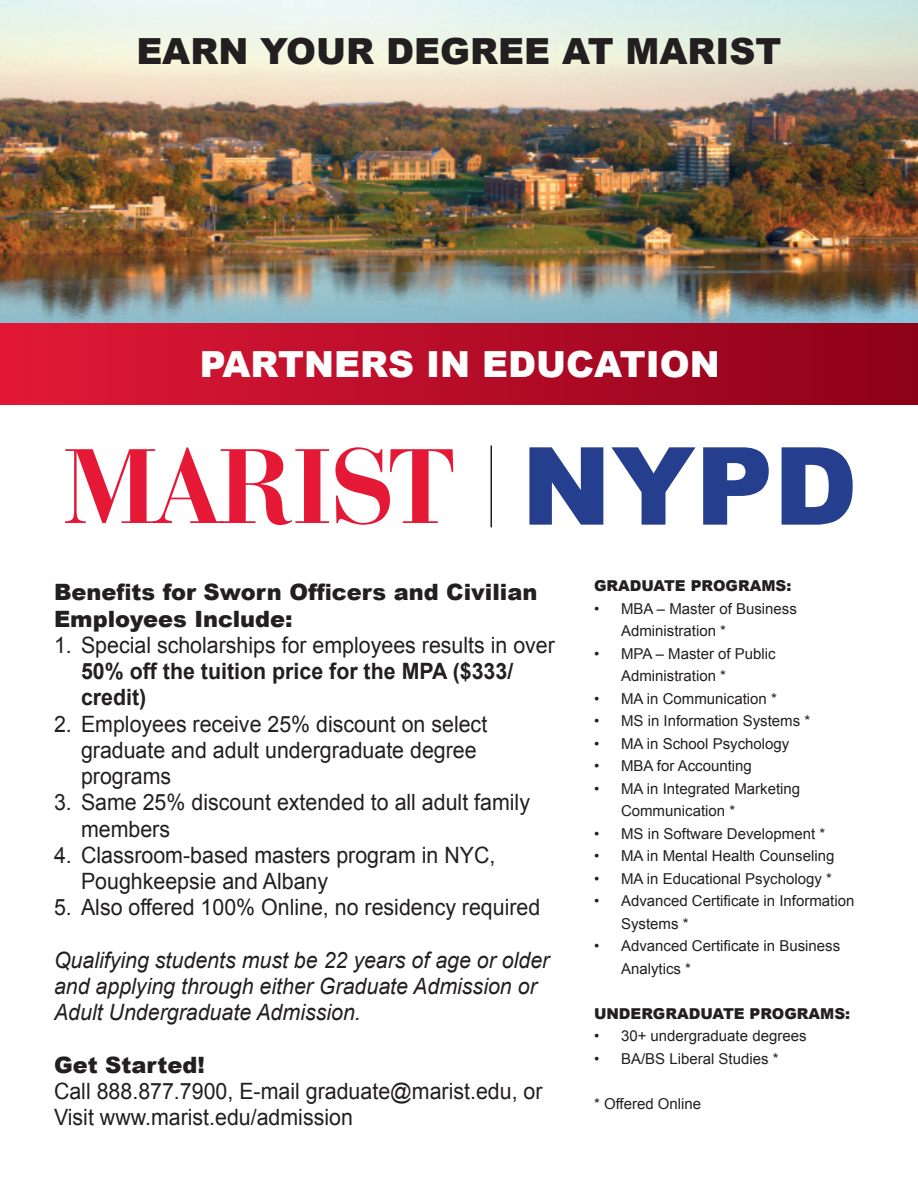
<style>
.page{position:relative;width:918px;height:1188px;background:#fff}
.page>*{position:absolute;margin:0;border:0;box-sizing:border-box;transform-origin:0 0}
.t1{font:900 108px "Arial";color:#253f8e}
.t2{font:900 36px "Arial";color:#231f20}
.t3{font:900 36px "Arial";color:#fff}
.t4{font:22.5px/26.2px "Arial";color:#231f20;scale:.95 1}
.t5{font:italic 22.5px/26.2px "Arial";color:#231f20;scale:.95 1}
.t6{font:900 22.5px/26.2px "Arial";color:#231f20}
.t7{font:15px/22.5px "Arial";color:#231f20}
.t8{font:900 15px "Arial";color:#231f20}
.s1{font-weight:700}
.s2{font-weight:900}
</style>
<div class="page">
<img style="left:0;top:0;width:918px;height:324px">
<div style="left:0;top:324px;width:918px;height:81px;background:linear-gradient(to right,#e11938,#8c0118)"></div>
<svg style="left:65px;top:447px;width:264px;height:78px"></svg>
<svg style="left:335px;top:447px;width:118px;height:78px"></svg>
<hr style="left:490px;top:445px;width:2px;height:82px;background:#231f20">
<p class="t2" style="left:136px;top:25px;width:647px">EARN YOUR DEGREE AT MARIST</p>
<p class="t3" style="left:200px;top:338px;width:522px">PARTNERS IN EDUCATION</p>
<p class="t1" style="left:521px;top:408px;width:337px">NYPD</p>
<p class="t6" style="left:54px;top:579px;width:485px">Benefits for Sworn Officers and Civilian<br>Employees Include:</p>
<p class="t4" style="left:81px;top:632px;width:500px;text-indent:-27px">1. Special scholarships for employees results in over<br><span class="s1">50% off the tuition price for the MPA ($333/ credit)</span></p>
<p class="t4" style="left:81px;top:711px;width:429px;text-indent:-27px">2. Employees receive 25% discount on select graduate and adult undergraduate degree programs</p>
<p class="t4" style="left:81px;top:790px;width:474px;text-indent:-27px">3. Same 25% discount extended to all adult family members</p>
<p class="t4" style="left:81px;top:842px;width:438px;text-indent:-27px">4. Classroom-based masters program in NYC,<br>Poughkeepsie and Albany</p>
<p class="t4" style="left:54px;top:895px;width:513px">5. Also offered 100% Online, no residency required</p>
<p class="t5" style="left:54px;top:947px;width:523px">Qualifying students must be 22 years of age or older and applying through either Graduate Admission or<br>Adult Undergraduate Admission.</p>
<p class="t4" style="left:54px;top:1052px;width:516px"><span class="s2">Get Started!<br></span>Call 888.877.7900, E-mail graduate@marist.edu, or<br>Visit www.marist.edu/admission</p>
<p class="t8" style="left:594px;top:575px;width:199px">GRADUATE PROGRAMS:</p>
<p class="t7" style="left:621px;top:597px;width:177px;text-indent:-27px">• MBA – Master of Business<br>Administration *</p>
<p class="t7" style="left:621px;top:642px;width:156px;text-indent:-27px">• MPA – Master of Public<br>Administration *</p>
<p class="t7" style="left:594px;top:687px;width:184px">• MA in Communication *</p>
<p class="t7" style="left:594px;top:710px;width:218px">• MS in Information Systems *</p>
<p class="t7" style="left:594px;top:732px;width:197px">• MA in School Psychology</p>
<p class="t7" style="left:594px;top:755px;width:159px">• MBA for Accounting</p>
<p class="t7" style="left:621px;top:777px;width:181px;text-indent:-27px">• MA in Integrated Marketing<br>Communication *</p>
<p class="t7" style="left:594px;top:822px;width:233px">• MS in Software Development *</p>
<p class="t7" style="left:594px;top:845px;width:242px">• MA in Mental Health Counseling</p>
<p class="t7" style="left:594px;top:867px;width:239px">• MA in Educational Psychology *</p>
<p class="t7" style="left:621px;top:890px;width:235px;text-indent:-27px">• Advanced Certificate in Information<br>Systems *</p>
<p class="t7" style="left:621px;top:935px;width:221px;text-indent:-27px">• Advanced Certificate in Business<br>Analytics *</p>
<p class="t8" style="left:594px;top:1002px;width:258px">UNDERGRADUATE PROGRAMS:</p>
<p class="t7" style="left:594px;top:1025px;width:214px">• 30+ undergraduate degrees</p>
<p class="t7" style="left:594px;top:1047px;width:186px">• BA/BS Liberal Studies *</p>
<p class="t7" style="left:594px;top:1092px;width:109px">* Offered Online</p>
</div>
